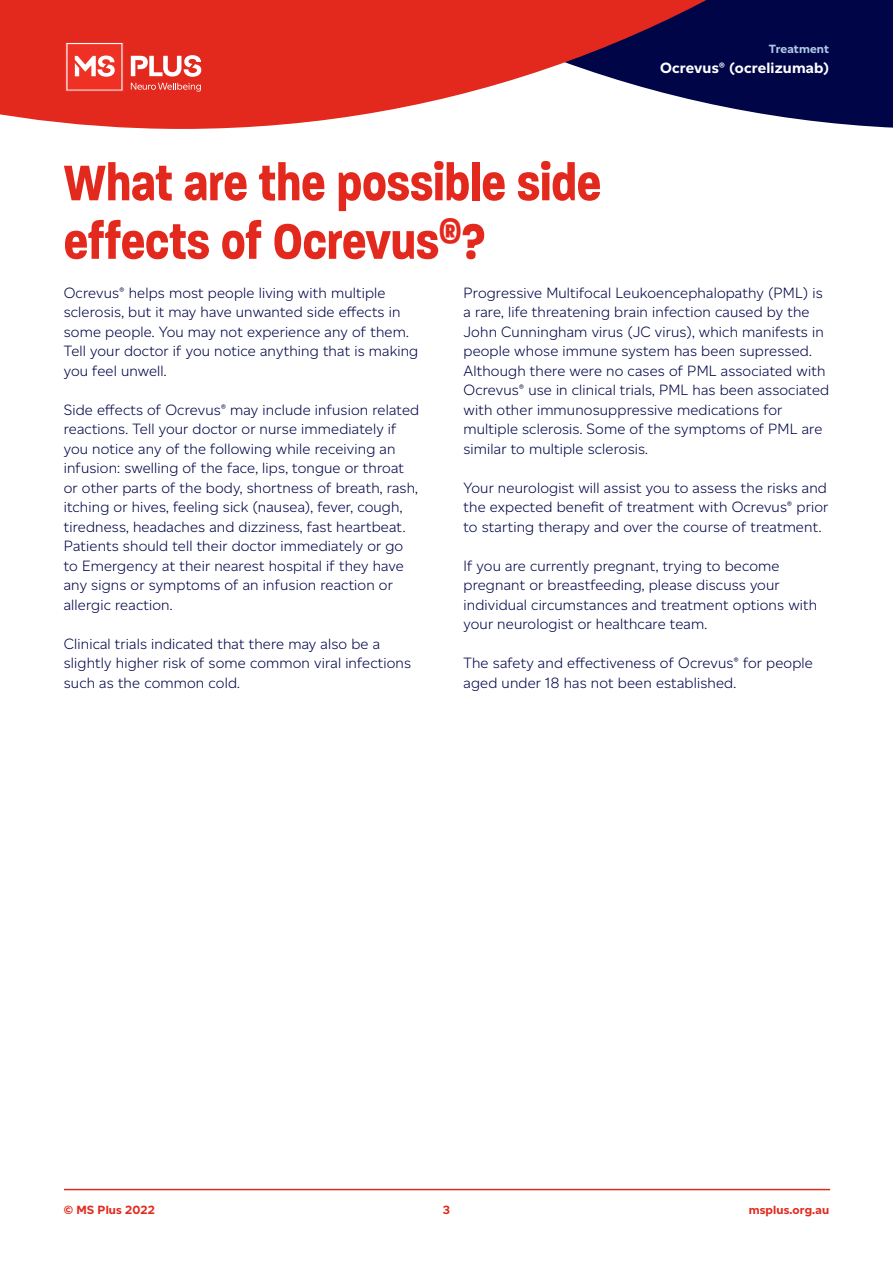
<style>
.page{position:relative;width:893px;height:1263px;background:#fff}
.page>*{position:absolute;margin:0;border:0;box-sizing:border-box;transform-origin:0 0}
.t1{font:700 54px/58.5px "Paralucent Condensed";color:#e3291d}
.t2{font:300 15px/19.5px "Altform";letter-spacing:.01em;color:#000548}
.t3{font:700 15px "Altform";letter-spacing:.01em;color:#fff}
.t4{font:700 12px "Altform";letter-spacing:.01em;color:#e3291d}
.t5{font:700 12px "Altform";letter-spacing:.01em;color:#b0cae7}
</style>
<div class="page">
<svg style="left:0;top:0;width:893px;height:129px;fill:#e3291d"></svg>
<hr style="left:64px;top:1189px;width:766px;height:1px;background:#e3291d">
<svg style="left:65px;top:42px;width:136px;height:50px;background:#ec5c53"></svg>
<p class="t5" style="left:769px;top:42px;width:62px">Treatment</p>
<p class="t3" style="left:660px;top:59px;width:171px">Ocrevus® (ocrelizumab)</p>
<h1 class="t1" style="left:64px;top:154px;width:539px">What are the possible side effects of Ocrevus<sup>®</sup>?</h1>
<p class="t2" style="left:64px;top:283px;width:356px">Ocrevus® helps most people living with multiple sclerosis, but it may have unwanted side effects in some people. You may not experience any of them.<br>Tell your doctor if you notice anything that is making you feel unwell.</p>
<p class="t2" style="left:64px;top:400px;width:357px">Side effects of Ocrevus® may include infusion related reactions. Tell your doctor or nurse immediately if you notice any of the following while receiving an infusion: swelling of the face, lips, tongue or throat or other parts of the body, shortness of breath, rash, itching or hives, feeling sick (nausea), fever, cough, tiredness, headaches and dizziness, fast heartbeat.<br>Patients should tell their doctor immediately or go to Emergency at their nearest hospital if they have any signs or symptoms of an infusion reaction or allergic reaction.</p>
<p class="t2" style="left:64px;top:634px;width:349px">Clinical trials indicated that there may also be a slightly higher risk of some common viral infections such as the common cold.</p>
<p class="t2" style="left:463px;top:283px;width:367px">Progressive Multifocal Leukoencephalopathy (PML) is a rare, life threatening brain infection caused by the John Cunningham virus (JC virus), which manifests in people whose immune system has been supressed.<br>Although there were no cases of PML associated with Ocrevus® use in clinical trials, PML has been associated with other immunosuppressive medications for multiple sclerosis. Some of the symptoms of PML are similar to multiple sclerosis.</p>
<p class="t2" style="left:463px;top:478px;width:366px;text-align:justify">Your neurologist will assist you to assess the risks and the expected benefit of treatment with Ocrevus® prior to starting therapy and over the course of treatment.</p>
<p class="t2" style="left:463px;top:556px;width:355px">If you are currently pregnant, trying to become pregnant or breastfeeding, please discuss your individual circumstances and treatment options with your neurologist or healthcare team.</p>
<p class="t2" style="left:463px;top:653px;width:351px">The safety and effectiveness of Ocrevus® for people aged under 18 has not been established.</p>
<p class="t4" style="left:64px;top:1203px;width:93px">© MS Plus 2022</p>
<p class="t4" style="left:749px;top:1203px;width:82px">msplus.org.au</p>
<p class="t4" style="left:443px;top:1203px;width:9px">3</p>
</div>
